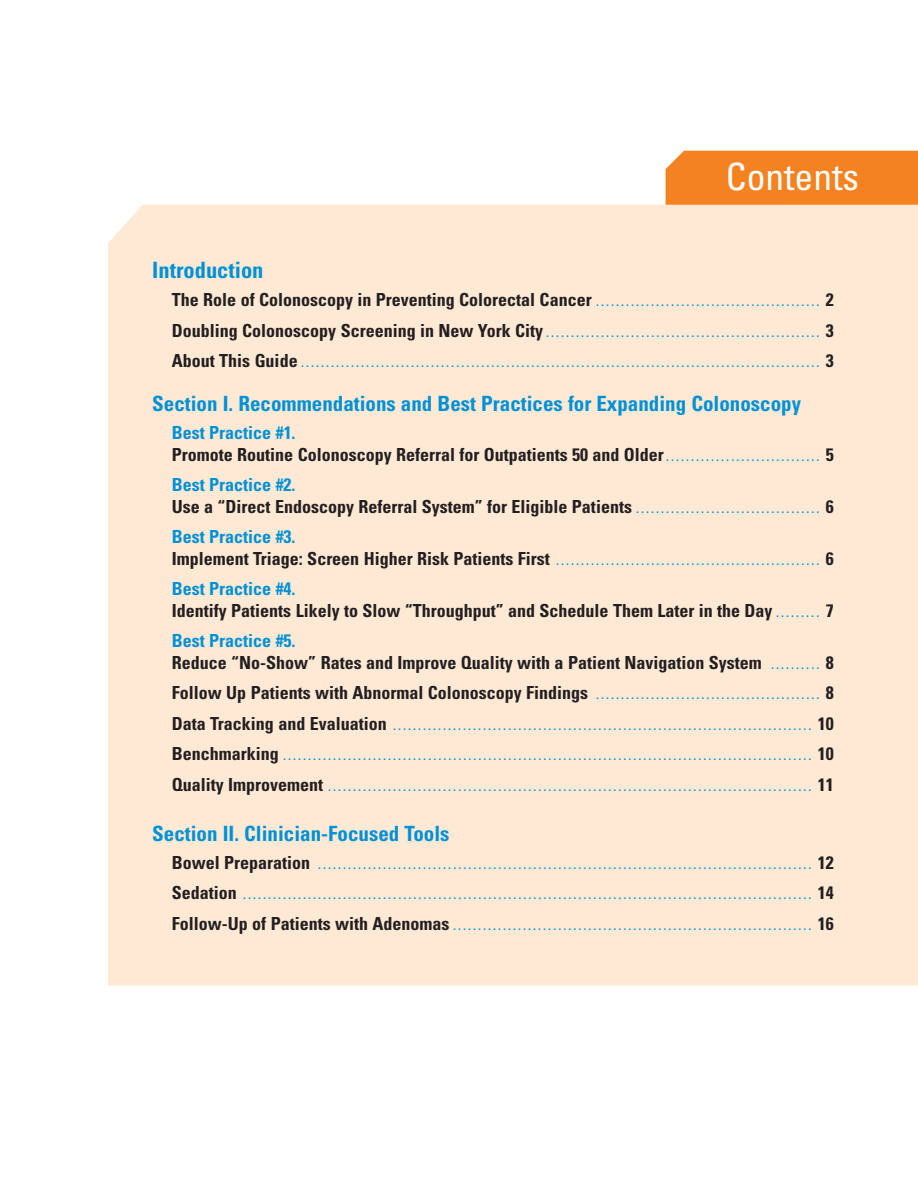
<style>
.page{position:relative;width:918px;height:1188px;background:#fff}
.page>*{position:absolute;margin:0;border:0;box-sizing:border-box;transform-origin:0 0}
.t1{font:condensed 37.5px "Univers";color:#fff}
.t2{font:700 condensed 22.5px "Univers";color:#0091d5}
.t3{font:700 condensed 21px "Univers";color:#0091d5}
.t4{font:300 18px/30.5px "Univers";color:#0091d5;text-align:justify}
.t5{font:700 condensed 18px/21.8px "Univers";color:#231f20}
.s1{font-weight:700;font-stretch:condensed;color:#231f20}
.s2{color:#0091d5}
.s3{font-weight:300;font-stretch:normal;color:#0091d5}
.s4{font-weight:700;font-stretch:condensed}
</style>
<div class="page">
<div style="left:666px;top:151px;width:252px;height:54px;background:#f58220"></div>
<div style="left:108px;top:205px;width:810px;height:781px;background:#fee9d5"></div>
<h1 class="t1" style="left:726px;top:163px;width:135px">Contents</h1>
<p class="t2" style="left:152px;top:262px;width:113px">Introduction</p>
<p class="t4" style="left:172px;top:286px;width:663px"><span class="s1">The Role of Colonoscopy in Preventing Colorectal Cancer</span> ............................................. <span class="s1">2<br>Doubling Colonoscopy Screening in New York City</span> ....................................................... <span class="s1">3<br>About This Guide</span> ........................................................................................................ <span class="s1">3</span></p>
<p class="t3" style="left:152px;top:395px;width:650px">Section I. Recommendations and Best Practices for Expanding Colonoscopy</p>
<p class="t5" style="left:172px;top:423px;width:663px"><span class="s2">Best Practice #1.<br></span>Promote Routine Colonoscopy Referral for Outpatients 50 and Older<span class="s3">...............................</span> 5</p>
<p class="t5" style="left:172px;top:475px;width:663px"><span class="s2">Best Practice #2.<br></span>Use a “Direct Endoscopy Referral System” for Eligible Patients <span class="s3">.....................................</span> 6</p>
<p class="t4" style="left:172px;top:527px;width:663px;line-height:21.8px"><span class="s4">Best Practice #3.<br></span><span class="s1">Implement Triage: Screen Higher Risk Patients First</span> ..................................................... <span class="s1">6</span></p>
<p class="t5" style="left:172px;top:579px;width:663px"><span class="s2">Best Practice #4.<br></span>Identify Patients Likely to Slow “Throughput” and Schedule Them Later in the Day <span class="s3">.........</span> 7</p>
<p class="t5" style="left:172px;top:632px;width:663px"><span class="s2">Best Practice #5.<br></span>Reduce “No-Show” Rates and Improve Quality with a Patient Navigation System <span class="s3">..........</span> 8</p>
<p class="t4" style="left:172px;top:679px;width:663px"><span class="s1">Follow Up Patients with Abnormal Colonoscopy Findings</span> ............................................. <span class="s1">8<br>Data Tracking and Evaluation</span> .................................................................................... <span class="s1">10<br>Benchmarking</span> .......................................................................................................... <span class="s1">10<br>Quality Improvement</span> ................................................................................................. <span class="s1">11</span></p>
<p class="t3" style="left:152px;top:825px;width:299px">Section II. Clinician-Focused Tools</p>
<p class="t4" style="left:172px;top:849px;width:663px"><span class="s1">Bowel Preparation</span> ................................................................................................... <span class="s1">12<br>Sedation</span> .................................................................................................................. <span class="s1">14<br>Follow-Up of Patients with Adenomas</span> ........................................................................ <span class="s1">16</span></p>
</div>
